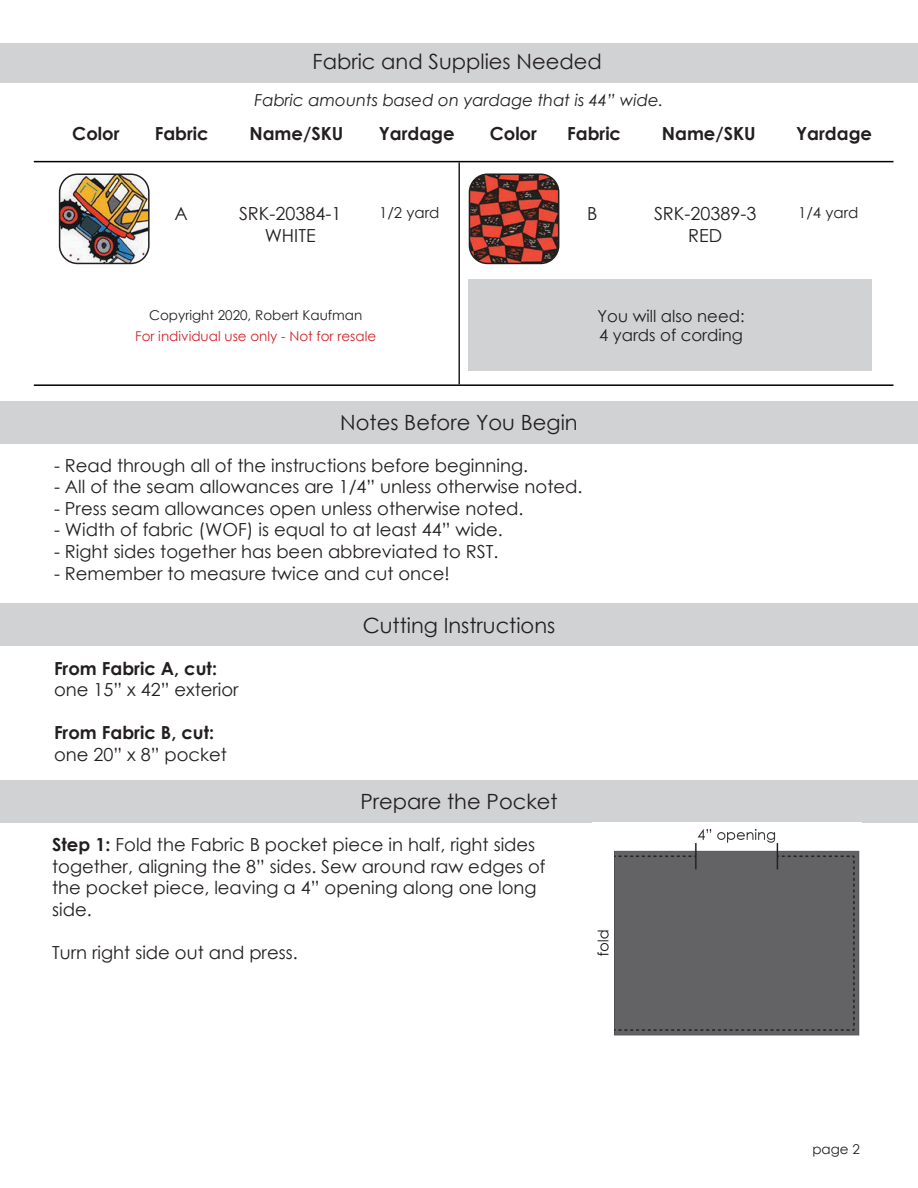
<style>
.page{position:relative;width:918px;height:1188px;background:#fff}
.page>*{position:absolute;margin:0;border:0;box-sizing:border-box;transform-origin:0 0}
.t1{font:21px "Century Gothic";color:#231f20}
.t2{font:18px/21.6px "Century Gothic";color:#231f20;text-align:center}
.t3{font:700 18px "Century Gothic";color:#231f20}
.t4{font:italic 16.5px "Century Gothic";color:#231f20}
.t5{font:16.5px/19.8px "Century Gothic";color:#231f20}
.t6{font:15px "Century Gothic";color:#231f20}
.t7{font:13.5px "Century Gothic";color:#d1232a}
.t8{font:13.5px "Century Gothic";color:#231f20}
.s1{font-weight:700}
</style>
<div class="page">
<div style="left:0;top:43px;width:918px;height:40px;background:#d1d2d4"></div>
<img style="left:470px;top:176px;width:88px;height:87px">
<div style="left:469px;top:173px;width:90px;height:91px;border:2px solid #231f20;border-radius:18px"></div>
<hr style="left:34px;top:161px;width:860px;height:1px;background:#000">
<hr style="left:34px;top:384px;width:860px;height:2px;background:#000">
<hr style="left:458px;top:162px;width:2px;height:222px;background:#231f20">
<img style="left:60px;top:176px;width:87px;height:87px">
<div style="left:59px;top:173px;width:91px;height:91px;border:2px solid #231f20;border-radius:18px"></div>
<div style="left:468px;top:280px;width:404px;height:91px;background:#d1d2d4"></div>
<div style="left:0;top:401px;width:918px;height:42px;background:#d1d2d4"></div>
<div style="left:0;top:604px;width:918px;height:42px;background:#d1d2d4"></div>
<div style="left:0;top:781px;width:918px;height:42px;background:#d1d2d4"></div>
<img style="left:597px;top:829px;width:263px;height:207px">
<p class="t1" style="left:313px;top:46px;width:291px">Fabric and Supplies Needed</p>
<p class="t1" style="left:318px;top:46px;width:291px">Fabric and Supplies Needed</p>
<p class="t4" style="left:254px;top:89px;width:411px">Fabric amounts based on yardage that is 44” wide.</p>
<p class="t3" style="left:72px;top:120px;width:49px">Color</p>
<p class="t3" style="left:155px;top:120px;width:55px">Fabric</p>
<p class="t3" style="left:249px;top:120px;width:95px">Name/SKU</p>
<p class="t3" style="left:379px;top:120px;width:77px">Yardage</p>
<p class="t3" style="left:490px;top:120px;width:49px">Color</p>
<p class="t3" style="left:567px;top:120px;width:55px">Fabric</p>
<p class="t3" style="left:662px;top:120px;width:95px">Name/SKU</p>
<p class="t3" style="left:796px;top:120px;width:77px">Yardage</p>
<p class="t2" style="left:175px;top:203px;width:15px">A</p>
<p class="t6" style="left:379px;top:202px;width:62px">1/2 yard</p>
<p class="t2" style="left:587px;top:203px;width:12px">B</p>
<p class="t6" style="left:798px;top:202px;width:62px">1/4 yard</p>
<p class="t2" style="left:239px;top:203px;width:104px">SRK-20384-1<br>WHITE</p>
<p class="t2" style="left:654px;top:203px;width:104px">SRK-20389-3<br>RED</p>
<p class="t8" style="left:149px;top:306px;width:215px">Copyright 2020, Robert Kaufman</p>
<p class="t7" style="left:135px;top:327px;width:243px">For individual use only - Not for resale</p>
<p class="t5" style="left:598px;top:306px;width:149px">You will also need:<br>4 yards of cording</p>
<p class="t1" style="left:340px;top:408px;width:239px">Notes Before You Begin</p>
<p class="t2" style="left:54px;top:454px;width:476px">- Read through all of the instructions before beginning.</p>
<p class="t2" style="left:54px;top:476px;width:530px">- All of the seam allowances are 1/4” unless otherwise noted.</p>
<p class="t2" style="left:54px;top:497px;width:471px">- Press seam allowances open unless otherwise noted.</p>
<p class="t2" style="left:54px;top:519px;width:450px">- Width of fabric (WOF) is equal to at least 44” wide.</p>
<p class="t2" style="left:54px;top:540px;width:446px">- Right sides together has been abbreviated to RST.</p>
<p class="t2" style="left:54px;top:562px;width:397px">- Remember to measure twice and cut once!</p>
<p class="t3" style="left:54px;top:654px;width:165px">From Fabric A, cut:</p>
<p class="t2" style="left:54px;top:679px;width:186px">one 15” x 42” exterior</p>
<p class="t3" style="left:54px;top:719px;width:162px">From Fabric B, cut:</p>
<p class="t2" style="left:54px;top:743px;width:174px">one 20” x 8” pocket</p>
<p class="t1" style="left:363px;top:610px;width:194px">Cutting Instructions</p>
<p class="t1" style="left:360px;top:787px;width:199px">Prepare the Pocket</p>
<p class="t2" style="left:52px;top:834px;width:495px;text-align:left"><span class="s1">Step 1:</span> Fold the Fabric B pocket piece in half, right sides together, aligning the 8” sides. Sew around raw edges of the pocket piece, leaving a 4” opening along one long side.</p>
<p class="t2" style="left:52px;top:942px;width:247px">Turn right side out and press.</p>
<p class="t8" style="left:812px;top:1140px;width:49px">page 2</p>
</div>
